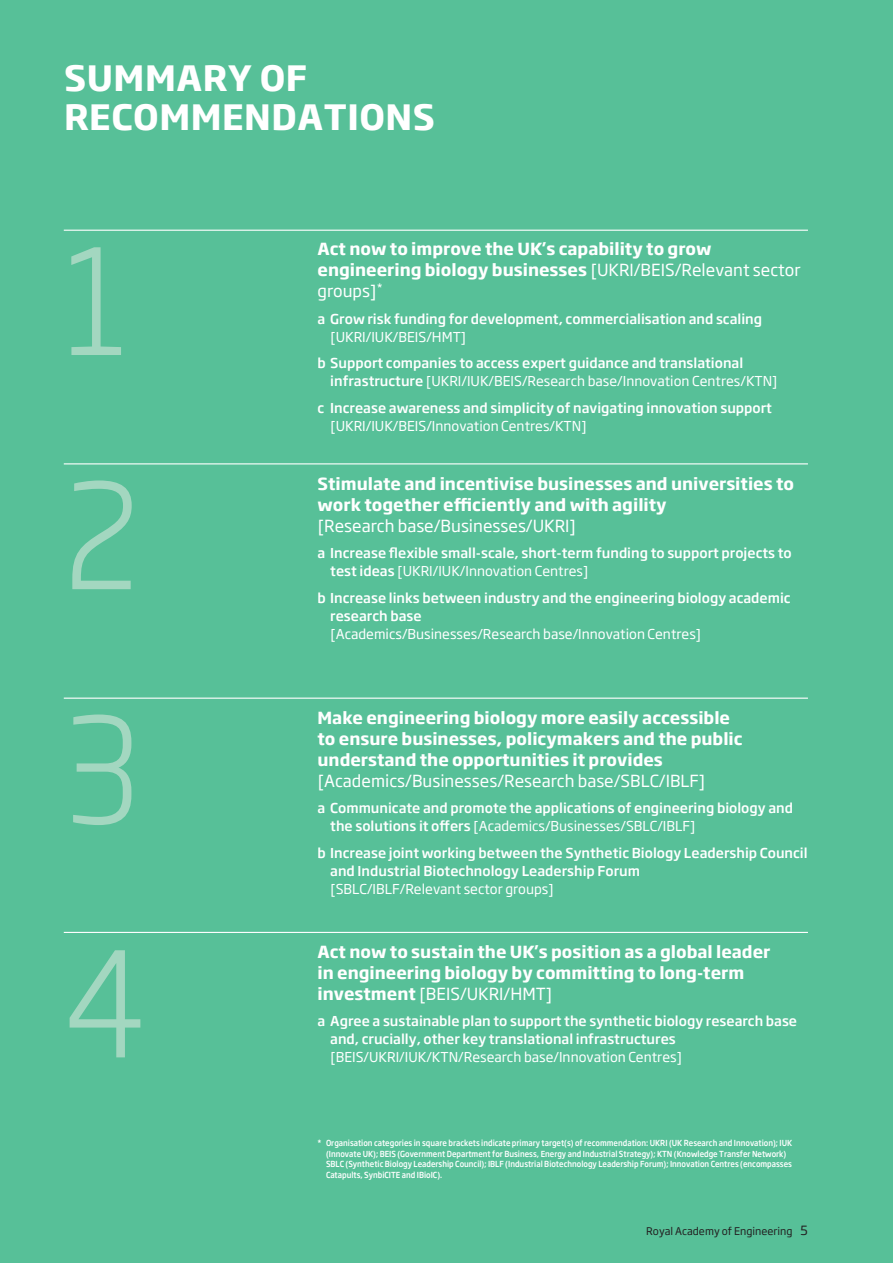
<style>
.page{position:relative;width:893px;height:1263px;background:#57c098}
.page>*{position:absolute;margin:0;border:0;box-sizing:border-box;transform-origin:0 0}
.t1{font:300 144px "Soho Gothic Pro";color:#a3d7c0;scale:.9 1}
.t2{font:700 34.5px/39px "Soho Gothic Pro";letter-spacing:.015em;color:#fff}
.t3{font:700 16.5px/21px "Soho Gothic Pro";color:#fff}
.t4{font:16.5px "Soho Gothic Pro";color:#fff}
.t5{font:500 13.5px/18px "Soho Gothic Pro";color:#fff}
.t6{font:13.5px "Soho Gothic Pro";color:#fff}
.t7{font:10.5px "Soho Gothic Pro";color:#231f20}
.t8{font:500 8.25px/10.5px "Soho Gothic Pro";color:#fff;scale:.9 1}
.s1{font-weight:400}
.s2{font-size:12.6px}
</style>
<div class="page">
<hr style="left:64px;top:230px;width:744px;height:1px;background:#fff">
<hr style="left:64px;top:698px;width:744px;height:1px;background:#fff">
<hr style="left:64px;top:463px;width:744px;height:1px;background:#fff">
<hr style="left:64px;top:932px;width:744px;height:1px;background:#fff">
<h2 class="t2" style="left:64px;top:56px;width:373px">SUMMARY OF<br>RECOMMENDATIONS</h2>
<h1 class="t1" style="left:64px;top:190px;width:73px">1</h1>
<h1 class="t1" style="left:64px;top:424px;width:86px">2</h1>
<h1 class="t1" style="left:64px;top:658px;width:86px">3</h1>
<h1 class="t1" style="left:64px;top:892px;width:93px">4</h1>
<p class="t3" style="left:317px;top:238px;width:485px">Act now to improve the UK’s capability to grow engineering biology businesses <span class="s1">[UKRI/BEIS/Relevant sector groups]</span><sup>*</sup></p>
<p class="t5" style="left:317px;top:309px;width:446px">a Grow risk funding for development, commercialisation and scaling</p>
<p class="t6" style="left:330px;top:326px;width:138px">[UKRI/IUK/BEIS/HMT]</p>
<p class="t5" style="left:330px;top:354px;width:449px;text-indent:-13px">b Support companies to access expert guidance and translational infrastructure <span class="s1">[UKRI/IUK/BEIS/Research base/Innovation Centres/KTN]</span></p>
<p class="t5" style="left:317px;top:398px;width:456px">c Increase awareness and simplicity of navigating innovation support</p>
<p class="t6" style="left:330px;top:415px;width:258px">[UKRI/IUK/BEIS/Innovation Centres/KTN]</p>
<p class="t3" style="left:317px;top:472px;width:478px">Stimulate and incentivise businesses and universities to work together efficiently and with agility</p>
<p class="t4" style="left:317px;top:513px;width:260px">[Research base/Businesses/UKRI]</p>
<p class="t5" style="left:330px;top:543px;width:463px;text-indent:-13px">a Increase flexible small-scale, short-term funding to support projects to test ideas <span class="s1">[UKRI/IUK/Innovation Centres]</span></p>
<p class="t5" style="left:330px;top:588px;width:462px;text-indent:-13px">b Increase links between industry and the engineering biology academic research base</p>
<p class="t6" style="left:330px;top:623px;width:373px">[Academics/Businesses/Research base/Innovation Centres]</p>
<p class="t3" style="left:317px;top:706px;width:427px">Make engineering biology more easily accessible to ensure businesses, policymakers and the public understand the opportunities it provides</p>
<p class="t4" style="left:317px;top:768px;width:390px">[Academics/Businesses/Research base/SBLC/IBLF]</p>
<p class="t5" style="left:330px;top:798px;width:464px;text-indent:-13px">a Communicate and promote the applications of engineering biology and the solutions it offers <span class="s1">[Academics/Businesses/SBLC/IBLF]</span></p>
<p class="t5" style="left:330px;top:843px;width:479px;text-indent:-13px">b Increase joint working between the Synthetic Biology Leadership Council and Industrial Biotechnology Leadership Forum</p>
<p class="t6" style="left:330px;top:878px;width:225px">[SBLC/IBLF/Relevant sector groups]</p>
<p class="t3" style="left:317px;top:940px;width:454px">Act now to sustain the UK’s position as a global leader in engineering biology by committing to long-term investment <span class="s1">[BEIS/UKRI/HMT]</span></p>
<p class="t5" style="left:330px;top:1011px;width:468px;text-indent:-13px">a Agree a sustainable plan to support the synthetic biology research base and, crucially, other key translational infrastructures</p>
<p class="t6" style="left:330px;top:1047px;width:353px">[BEIS/UKRI/IUK/KTN/Research base/Innovation Centres]</p>
<p class="t8" style="left:326px;top:1137px;width:520px;text-indent:-9px">* Organisation categories in square brackets indicate primary target(s) of recommendation: UKRI (UK Research and Innovation); IUK (Innovate UK); BEIS (Government Department for Business, Energy and Industrial Strategy); KTN (Knowledge Transfer Network)<br>SBLC (Synthetic Biology Leadership Council); IBLF (Industrial Biotechnology Leadership Forum); Innovation Centres (encompasses Catapults, SynbiCITE and IBioIC).</p>
<p class="t7" style="left:646px;top:1223px;width:163px">Royal Academy of Engineering <span class="s2">5</span></p>
</div>
